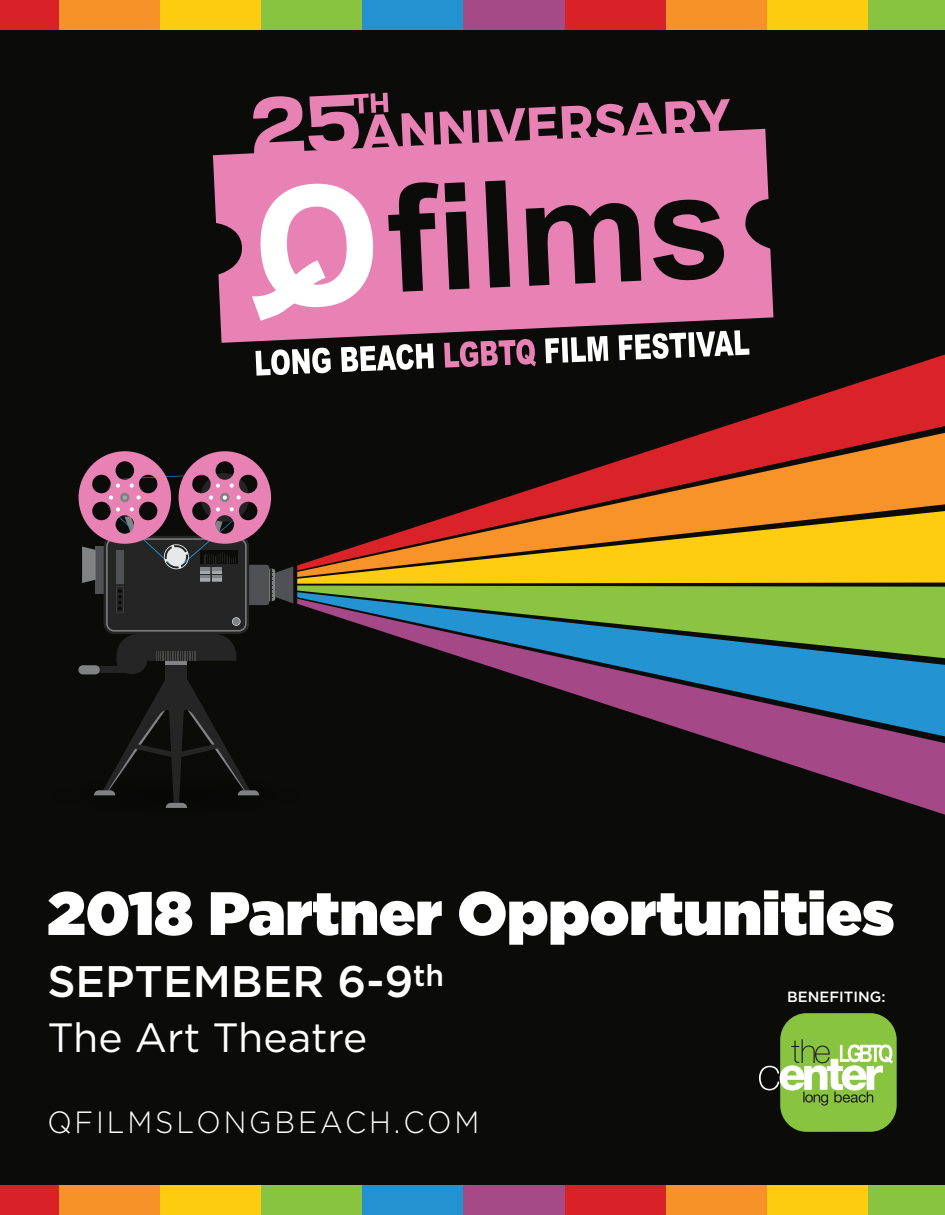
<style>
.page{position:relative;width:945px;height:1215px;background:#0b0c0a}
.page>*{position:absolute;margin:0;border:0;box-sizing:border-box;transform-origin:0 0}
.t1{font:900 61.05px "Gotham";color:#fff}
.t2{font:500 44.1px "Gotham";color:#fff}
.t3{font:40.8px "Gotham";color:#fff}
.t4{font:300 30.75px "Gotham";letter-spacing:.1em;color:#fff;scale:.93 1}
.t5{font:500 14.85px "Gotham";color:#fff}
</style>
<div class="page">
<svg style="left:213px;top:129px;width:560px;height:214px;background:#cf74a0"></svg>
<svg style="left:252px;top:184px;width:121px;height:137px;background:#f4c2da"></svg>
<svg style="left:388px;top:182px;width:50px;height:110px"></svg>
<svg style="left:444px;top:182px;width:26px;height:107px"></svg>
<svg style="left:485px;top:180px;width:25px;height:108px"></svg>
<svg style="left:526px;top:203px;width:115px;height:83px"></svg>
<svg style="left:653px;top:199px;width:71px;height:82px"></svg>
<svg style="left:256px;top:349px;width:41px;height:27px"></svg>
<svg style="left:619px;top:330px;width:131px;height:4px"></svg>
<svg style="left:440px;top:99px;width:290px;height:49px"></svg>
<svg style="left:253px;top:93px;width:181px;height:62px"></svg>
<div style="left:0;top:1185px;width:59px;height:30px;background:#d82228"></div>
<div style="left:59px;top:1185px;width:101px;height:30px;background:#f69227"></div>
<div style="left:160px;top:1185px;width:101px;height:30px;background:#fdcc0e"></div>
<div style="left:261px;top:1185px;width:102px;height:30px;background:#89c441"></div>
<div style="left:363px;top:1185px;width:101px;height:30px;background:#2492d1"></div>
<div style="left:464px;top:1185px;width:101px;height:30px;background:#a64987"></div>
<div style="left:565px;top:1185px;width:101px;height:30px;background:#d82228"></div>
<div style="left:666px;top:1185px;width:101px;height:30px;background:#f69227"></div>
<div style="left:767px;top:1185px;width:101px;height:30px;background:#fdcc0e"></div>
<div style="left:868px;top:1185px;width:77px;height:30px;background:#89c441"></div>
<div style="left:0;top:0;width:59px;height:30px;background:#d82228"></div>
<div style="left:59px;top:0;width:101px;height:30px;background:#f69227"></div>
<div style="left:160px;top:0;width:101px;height:30px;background:#fdcc0e"></div>
<div style="left:261px;top:0;width:102px;height:30px;background:#89c441"></div>
<div style="left:363px;top:0;width:101px;height:30px;background:#2492d1"></div>
<div style="left:464px;top:0;width:101px;height:30px;background:#a64987"></div>
<div style="left:565px;top:0;width:101px;height:30px;background:#d82228"></div>
<div style="left:666px;top:0;width:101px;height:30px;background:#f69227"></div>
<div style="left:767px;top:0;width:101px;height:30px;background:#fdcc0e"></div>
<div style="left:868px;top:0;width:77px;height:30px;background:#89c441"></div>
<div style="left:780px;top:1013px;width:117px;height:119px;background:#89c441;border-radius:27px"></div>
<svg style="left:759px;top:1039px;width:134px;height:67px"></svg>
<svg style="left:297px;top:586px;width:648px;height:6px;background:#86bd3f"></svg>
<svg style="left:297px;top:577px;width:648px;height:7px;background:#deb30e"></svg>
<svg style="left:297px;top:571px;width:648px;height:6px;background:#f6c40f"></svg>
<svg style="left:297px;top:334px;width:648px;height:237px"></svg>
<svg style="left:297px;top:592px;width:648px;height:7px;background:#82bc46"></svg>
<svg style="left:297px;top:599px;width:648px;height:216px"></svg>
<div style="left:54px;top:777px;width:247px;height:37px;background:#0a0b09;border-radius:50%"></div>
<div style="left:166px;top:656px;width:21px;height:30px;background:#242524"></div>
<div style="left:82px;top:666px;width:49px;height:7px;background:#242524"></div>
<div style="left:117px;top:647px;width:30px;height:27px;background:#242524;border-radius:50%"></div>
<div style="left:78px;top:665px;width:22px;height:9px;background:#808284;border-radius:5px"></div>
<hr style="left:166px;top:661px;width:21px;height:4px;background:#808284">
<svg style="left:94px;top:675px;width:165px;height:133px"></svg>
<svg style="left:79px;top:451px;width:214px;height:210px"></svg>
<p class="t1" style="left:47px;top:870px;width:848px">2018 Partner Opportunities</p>
<p class="t2" style="left:47px;top:953px;width:398px">SEPTEMBER 6-9<sup>th</sup></p>
<p class="t3" style="left:47px;top:1011px;width:322px">The Art Theatre</p>
<p class="t4" style="left:47px;top:1102px;width:466px">QFILMSLONGBEACH.COM</p>
<p class="t5" style="left:787px;top:987px;width:100px">BENEFITING:</p>
</div>
